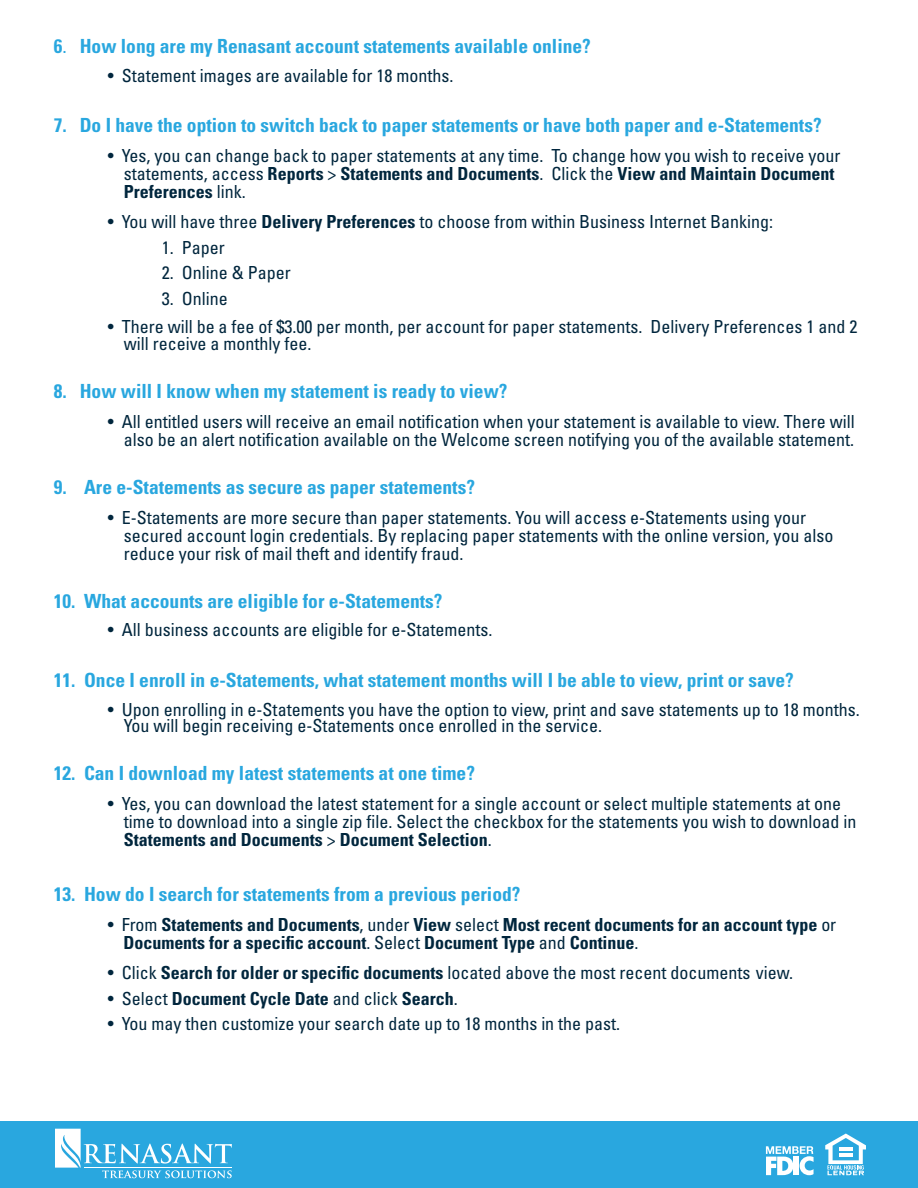
<style>
.page{position:relative;width:918px;height:1188px;background:#fff}
.page>*{position:absolute;margin:0;border:0;box-sizing:border-box;transform-origin:0 0}
.t1{font:700 condensed 19.5px "Univers LT Std";color:#29a7df}
.t2{font:condensed 18px/18px "Univers LT Std";color:#00263d}
.t3{font:700 condensed 18px/18px "Univers LT Std";color:#00263d}
.s1{font-weight:400}
.s2{font-weight:700}
</style>
<div class="page">
<div style="left:0;top:1121px;width:918px;height:67px;background:#29a7df"></div>
<svg style="left:766px;top:1146px;width:48px;height:29px"></svg>
<svg style="left:825px;top:1134px;width:41px;height:41px"></svg>
<svg style="left:55px;top:1129px;width:177px;height:49px"></svg>
<p class="t1" style="left:54px;top:34px;width:539px">6<span class="s1">.</span> How long are my Renasant account statements available online?</p>
<p class="t2" style="left:108px;top:66px;width:347px">• Statement images are available for 18 months.</p>
<p class="t1" style="left:54px;top:113px;width:769px">7. Do I have the option to switch back to paper statements or have both paper and e-Statements?</p>
<p class="t2" style="left:124px;top:147px;width:718px;text-indent:-16px">• Yes, you can change back to paper statements at any time. To change how you wish to receive your statements, access <span class="s2">Reports</span> &gt; <span class="s2">Statements and Documents</span>. Click the <span class="s2">View and Maintain Document<br>Preferences</span> link.</p>
<p class="t2" style="left:108px;top:213px;width:667px">• You will have three <span class="s2">Delivery Preferences</span> to choose from within Business Internet Banking:</p>
<p class="t2" style="left:162px;top:238px;width:64px">1. Paper</p>
<p class="t2" style="left:162px;top:264px;width:130px">2. Online &amp; Paper</p>
<p class="t2" style="left:162px;top:289px;width:67px">3. Online</p>
<p class="t2" style="left:124px;top:318px;width:735px;line-height:16.5px;text-indent:-16px">• There will be a fee of $3.00 per month, per account for paper statements. Delivery Preferences 1 and 2 will receive a monthly fee.</p>
<p class="t1" style="left:54px;top:379px;width:455px">8. How will I know when my statement is ready to view?</p>
<p class="t2" style="left:108px;top:412px;width:749px;text-align:right">• All entitled users will receive an email notification when your statement is available to view. There will also be an alert notification available on the Welcome screen notifying you of the available statement.</p>
<p class="t1" style="left:54px;top:475px;width:423px">9. Are e-Statements as secure as paper statements?</p>
<p class="t2" style="left:124px;top:508px;width:711px;text-indent:-16px">• E-Statements are more secure than paper statements. You will access e-Statements using your secured account login credentials. By replacing paper statements with the online version, you also reduce your risk of mail theft and identify fraud.</p>
<p class="t1" style="left:54px;top:589px;width:390px">10. What accounts are eligible for e-Statements?</p>
<p class="t2" style="left:108px;top:621px;width:386px">• All business accounts are eligible for e-Statements.</p>
<p class="t1" style="left:54px;top:668px;width:742px">11. Once I enroll in e-Statements, what statement months will I be able to view, print or save?</p>
<p class="t2" style="left:124px;top:701px;width:738px;line-height:16.5px;text-indent:-16px">• Upon enrolling in e-Statements you have the option to view, print and save statements up to 18 months.<br>You will begin receiving e-Statements once enrolled in the service.</p>
<p class="t1" style="left:54px;top:761px;width:423px">12. Can I download my latest statements at one time?</p>
<p class="t2" style="left:124px;top:795px;width:734px;text-indent:-16px">• Yes, you can download the latest statement for a single account or select multiple statements at one time to download into a single zip file. Select the checkbox for the statements you wish to download in<br><span class="s2">Statements and Documents</span> &gt; <span class="s2">Document Selection</span>.</p>
<p class="t1" style="left:54px;top:882px;width:468px">13. How do I search for statements from a previous period?</p>
<p class="t3" style="left:124px;top:916px;width:714px;text-indent:-16px"><span class="s1">• From</span> Statements and Documents<span class="s1">, under</span> View <span class="s1">select</span> Most recent documents for an account type <span class="s1">or<br></span>Documents for a specific account<span class="s1">. Select</span> Document Type <span class="s1">and</span> Continue<span class="s1">.</span></p>
<p class="t2" style="left:108px;top:964px;width:687px">• Click <span class="s2">Search for older or specific documents</span> located above the most recent documents view.</p>
<p class="t3" style="left:108px;top:989px;width:351px"><span class="s1">• Select</span> Document Cycle Date <span class="s1">and click</span> Search<span class="s1">.</span></p>
<p class="t2" style="left:108px;top:1015px;width:514px">• You may then customize your search date up to 18 months in the past.</p>
</div>
